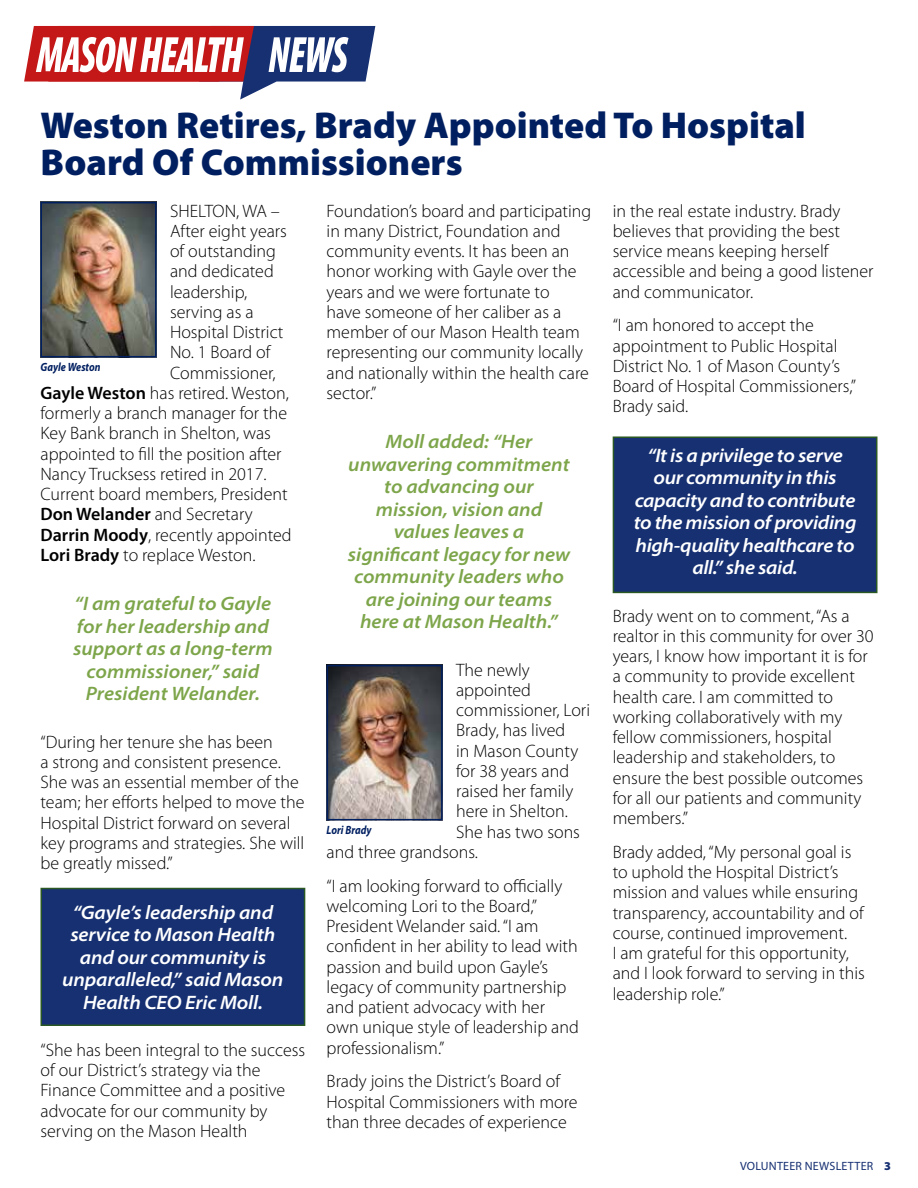
<style>
.page{position:relative;width:918px;height:1188px;background:#fff}
.page>*{position:absolute;margin:0;border:0;box-sizing:border-box;transform-origin:0 0}
.t1{font:900 37.5px/37.5px "Myriad Pro";color:#001f60}
.t2{font:italic 600 semi-expanded 19.5px/22.5px "Myriad Pro";color:#7da54a;text-align:center}
.t3{font:italic 600 semi-expanded 19.5px/22.5px "Myriad Pro";letter-spacing:-.02em;color:#fff;text-align:center}
.t4{font:300 18px/20.2px "Myriad Pro";color:#000}
.t5{font:12px "Myriad Pro";letter-spacing:.02em;color:#163072}
.t6{font:italic 700 12px "Myriad Pro";color:#001f60;scale:.85 1}
.s1{font-weight:600}
.s2{font-weight:900}
</style>
<div class="page">
<div style="left:613px;top:436px;width:265px;height:157px;background:#163072;border:2px solid #2b5923"></div>
<div style="left:40px;top:888px;width:265px;height:138px;background:#163072;border:2px solid #2b5923"></div>
<img style="left:43px;top:205px;width:111px;height:149px">
<div style="left:40px;top:202px;width:117px;height:155px;border:2px solid #001f60"></div>
<svg style="left:24px;top:26px;width:351px;height:74px"></svg>
<img style="left:330px;top:668px;width:110px;height:149px">
<div style="left:327px;top:665px;width:116px;height:155px;border:2px solid #001f60"></div>
<h1 class="t1" style="left:40px;top:105px;width:767px">Weston Retires, Brady Appointed To Hospital<br>Board Of Commissioners</h1>
<p class="t4" style="left:327px;top:200px;width:266px">Foundation’s board and participating in many District, Foundation and community events. It has been an honor working with Gayle over the years and we were fortunate to<br>have someone of her caliber as a member of our Mason Health team representing our community locally and nationally within the health care sector.”</p>
<p class="t2" style="left:348px;top:430px;width:224px">Moll added: “Her unwavering commitment to advancing our mission, vision and values leaves a significant legacy for new community leaders who are joining our teams here at Mason Health.”</p>
<p class="t4" style="left:456px;top:659px;width:75px">The newly</p>
<p class="t4" style="left:456px;top:679px;width:77px">appointed</p>
<p class="t4" style="left:456px;top:700px;width:136px">commissioner, Lori</p>
<p class="t4" style="left:456px;top:720px;width:111px">Brady, has lived</p>
<p class="t4" style="left:456px;top:740px;width:124px">in Mason County</p>
<p class="t4" style="left:456px;top:760px;width:115px">for 38 years and</p>
<p class="t4" style="left:456px;top:781px;width:119px">raised her family</p>
<p class="t4" style="left:456px;top:801px;width:113px">here in Shelton.</p>
<p class="t4" style="left:456px;top:821px;width:125px">She has two sons</p>
<p class="t4" style="left:327px;top:841px;width:153px">and three grandsons.</p>
<p class="t4" style="left:327px;top:875px;width:254px">“I am looking forward to officially welcoming Lori to the Board,”<br>President Welander said. “I am confident in her ability to lead with passion and build upon Gayle’s legacy of community partnership and patient advocacy with her own unique style of leadership and professionalism.”</p>
<p class="t4" style="left:327px;top:1071px;width:252px">Brady joins the District’s Board of<br>Hospital Commissioners with more than three decades of experience</p>
<p class="t4" style="left:613px;top:200px;width:262px">in the real estate industry. Brady believes that providing the best service means keeping herself accessible and being a good listener and communicator.</p>
<p class="t4" style="left:613px;top:315px;width:245px">“I am honored to accept the appointment to Public Hospital<br>District No. 1 of Mason County’s<br>Board of Hospital Commissioners,”<br>Brady said.</p>
<p class="t3" style="left:634px;top:443px;width:224px">“It is a privilege to serve our community in this capacity and to contribute to the mission of providing high-quality healthcare to all.” she said.</p>
<p class="t4" style="left:613px;top:605px;width:263px">Brady went on to comment, “As a realtor in this community for over 30 years, I know how important it is for a community to provide excellent health care. I am committed to working collaboratively with my fellow commissioners, hospital leadership and stakeholders, to ensure the best possible outcomes for all our patients and community members.”</p>
<p class="t4" style="left:613px;top:841px;width:254px">Brady added, “My personal goal is to uphold the Hospital District’s mission and values while ensuring transparency, accountability and of course, continued improvement.<br>I am grateful for this opportunity, and I look forward to serving in this leadership role.”</p>
<p class="t4" style="left:170px;top:200px;width:111px">SHELTON, WA –</p>
<p class="t4" style="left:170px;top:220px;width:118px">After eight years</p>
<p class="t4" style="left:170px;top:241px;width:108px">of outstanding</p>
<p class="t4" style="left:170px;top:261px;width:105px">and dedicated</p>
<p class="t4" style="left:170px;top:281px;width:79px">leadership,</p>
<p class="t4" style="left:170px;top:301px;width:85px">serving as a</p>
<p class="t4" style="left:170px;top:322px;width:115px">Hospital District</p>
<p class="t4" style="left:170px;top:342px;width:102px">No. 1 Board of</p>
<p class="t4" style="left:170px;top:362px;width:107px">Commissioner,</p>
<p class="t4" style="left:41px;top:382px;width:250px"><span class="s1">Gayle Weston</span> has retired. Weston,</p>
<p class="t4" style="left:41px;top:403px;width:248px">formerly a branch manager for the</p>
<p class="t4" style="left:41px;top:423px;width:232px">Key Bank branch in Shelton, was</p>
<p class="t4" style="left:41px;top:443px;width:243px">appointed to fill the position after</p>
<p class="t4" style="left:41px;top:463px;width:228px">Nancy Trucksess retired in 2017.</p>
<p class="t4" style="left:41px;top:484px;width:249px">Current board members, President</p>
<p class="t4" style="left:41px;top:504px;width:214px"><span class="s1">Don Welander</span> and Secretary</p>
<p class="t4" style="left:41px;top:524px;width:253px"><span class="s1">Darrin Moody</span>, recently appointed</p>
<p class="t4" style="left:41px;top:544px;width:217px"><span class="s1">Lori Brady</span> to replace Weston.</p>
<p class="t2" style="left:73px;top:592px;width:201px">“I am grateful to Gayle for her leadership and support as a long-term commissioner,” said<br>President Welander.</p>
<p class="t4" style="left:40px;top:731px;width:266px">“During her tenure she has been<br>a strong and consistent presence.<br>She was an essential member of the team; her efforts helped to move the<br>Hospital District forward on several key programs and strategies. She will be greatly missed.”</p>
<p class="t3" style="left:62px;top:900px;width:223px">“Gayle’s leadership and service to Mason Health and our community is unparalleled,” said Mason<br>Health CEO Eric Moll.</p>
<p class="t4" style="left:40px;top:1039px;width:266px">“She has been integral to the success of our District’s strategy via the<br>Finance Committee and a positive advocate for our community by serving on the Mason Health</p>
<p class="t6" style="left:40px;top:359px;width:72px">Gayle Weston</p>
<p class="t6" style="left:327px;top:822px;width:54px">Lori Brady</p>
<p class="t5" style="left:740px;top:1159px;width:152px">VOLUNTEER NEWSLETTER <span class="s2">3</span></p>
</div>
